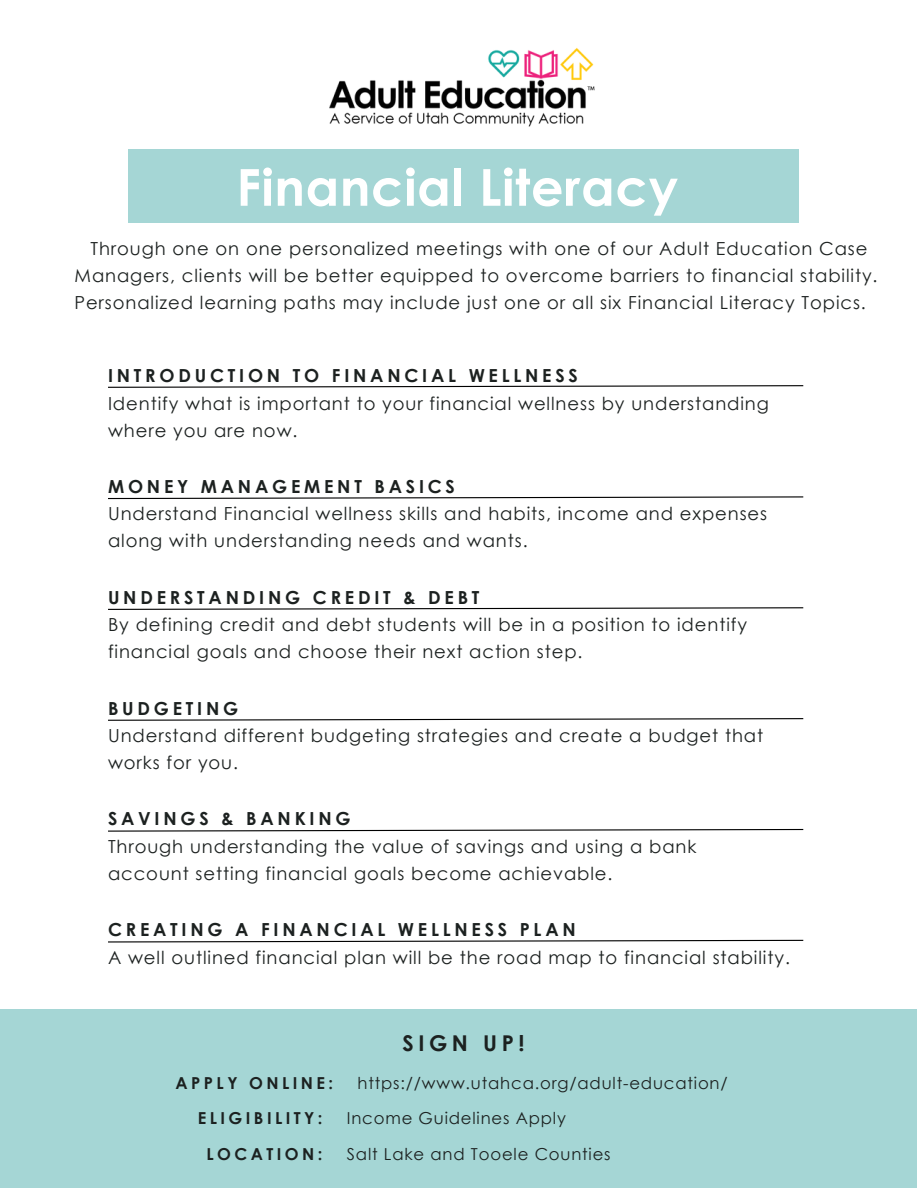
<style>
.page{position:relative;width:918px;height:1188px;background:#fff}
.page>*{position:absolute;margin:0;border:0;box-sizing:border-box;transform-origin:0 0}
.t1{font:700 51px "Century Gothic";letter-spacing:.01em;color:#fff}
.t2{font:700 21.75px "Century Gothic";letter-spacing:.21em;color:#1c2120}
.t3{font:18px/27px "Century Gothic";letter-spacing:.05em;color:#1c2120}
.t4{font:700 18px "Century Gothic";letter-spacing:.21em;color:#1c2120}
.t5{font:16.5px "Century Gothic";letter-spacing:.05em;color:#1c2120}
.t6{font:700 16.5px "Century Gothic";letter-spacing:.21em;color:#1c2120}
</style>
<div class="page">
<div style="left:128px;top:149px;width:671px;height:74px;background:#a5d6d5"></div>
<div style="left:0;top:1009px;width:917px;height:179px;background:#a5d6d5"></div>
<img style="left:329px;top:47px;width:266px;height:80px">
<svg style="left:108px;top:385px;width:696px;height:3px"></svg>
<svg style="left:108px;top:496px;width:696px;height:4px"></svg>
<svg style="left:108px;top:607px;width:696px;height:3px"></svg>
<svg style="left:108px;top:718px;width:696px;height:3px"></svg>
<svg style="left:108px;top:828px;width:696px;height:4px"></svg>
<svg style="left:108px;top:939px;width:696px;height:4px"></svg>
<h1 class="t1" style="left:236px;top:155px;width:443px">Financial Literacy</h1>
<p class="t3" style="left:75px;top:234px;width:805px;text-indent:16px">Through one on one personalized meetings with one of our Adult Education Case<br>Managers, clients will be better equipped to overcome barriers to financial stability.<br>Personalized learning paths may include just one or all six Financial Literacy Topics.</p>
<p class="t4" style="left:108px;top:363px;width:471px">INTRODUCTION TO FINANCIAL WELLNESS</p>
<p class="t3" style="left:108px;top:389px;width:662px">Identify what is important to your financial wellness by understanding where you are now.</p>
<p class="t4" style="left:108px;top:475px;width:348px">MONEY MANAGEMENT BASICS</p>
<p class="t3" style="left:108px;top:500px;width:661px">Understand Financial wellness skills and habits, income and expenses along with understanding needs and wants.</p>
<p class="t4" style="left:108px;top:586px;width:373px">UNDERSTANDING CREDIT &amp; DEBT</p>
<p class="t3" style="left:108px;top:611px;width:641px">By defining credit and debt students will be in a position to identify financial goals and choose their next action step.</p>
<p class="t4" style="left:108px;top:696px;width:132px">BUDGETING</p>
<p class="t3" style="left:108px;top:722px;width:657px">Understand different budgeting strategies and create a budget that works for you.</p>
<p class="t4" style="left:108px;top:807px;width:244px">SAVINGS &amp; BANKING</p>
<p class="t3" style="left:108px;top:832px;width:590px">Through understanding the value of savings and using a bank account setting financial goals become achievable.</p>
<p class="t4" style="left:108px;top:918px;width:469px">CREATING A FINANCIAL WELLNESS PLAN</p>
<p class="t3" style="left:108px;top:943px;width:683px">A well outlined financial plan will be the road map to financial stability.</p>
<p class="t2" style="left:403px;top:1029px;width:124px">SIGN UP!</p>
<p class="t6" style="left:176px;top:1072px;width:159px">APPLY ONLINE:</p>
<p class="t5" style="left:358px;top:1072px;width:372px">https://www.utahca.org/adult-education/</p>
<p class="t6" style="left:198px;top:1108px;width:126px">ELIGIBILITY:</p>
<p class="t5" style="left:347px;top:1108px;width:221px">Income Guidelines Apply</p>
<p class="t6" style="left:207px;top:1143px;width:118px">LOCATION:</p>
<p class="t5" style="left:347px;top:1143px;width:265px">Salt Lake and Tooele Counties</p>
</div>
